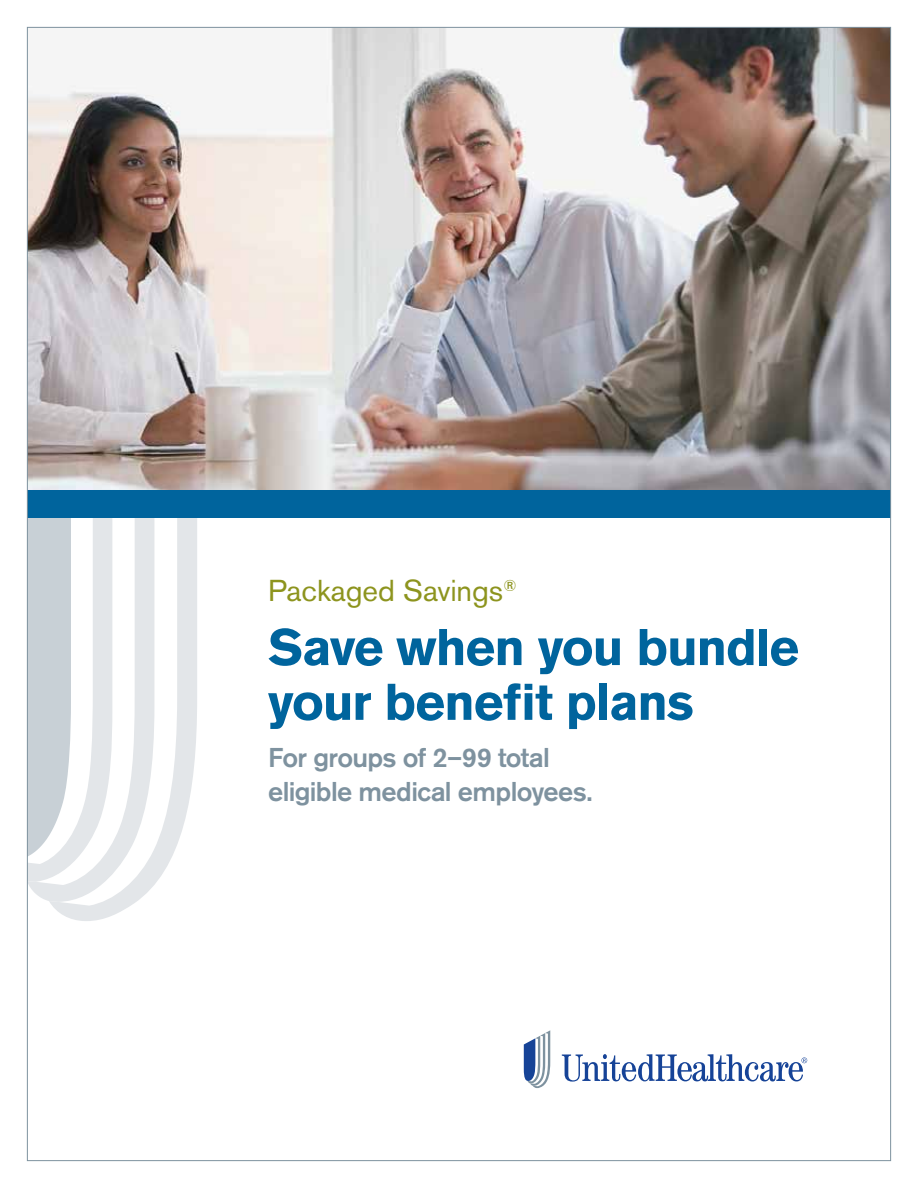
<style>
.page{position:relative;width:918px;height:1188px;background:#fff}
.page>*{position:absolute;margin:0;border:0;box-sizing:border-box;transform-origin:0 0}
.t1{font:700 51px/54.8px "Akzidenz Grotesk BE";letter-spacing:-.02em;color:#00649d}
.t2{font:30px "Akzidenz Grotesk BE";letter-spacing:-.005em;color:#8d941e}
.t3{font:500 27px/33.8px "Akzidenz Grotesk BE";letter-spacing:-.025em;color:#7e929f}
</style>
<div class="page">
<svg style="left:29px;top:517px;width:20px;height:384px;background:#ccd4d9"></svg>
<svg style="left:49px;top:517px;width:148px;height:404px"></svg>
<img style="left:29px;top:29px;width:860px;height:461px">
<div style="left:28px;top:490px;width:863px;height:27px;background:#00649d"></div>
<svg style="left:562px;top:1054px;width:245px;height:28px"></svg>
<svg style="left:524px;top:1030px;width:26px;height:58px"></svg>
<p class="t2" style="left:268px;top:573px;width:250px">Packaged Savings<sup>®</sup></p>
<h1 class="t1" style="left:268px;top:620px;width:533px">Save when you bundle your benefit plans</h1>
<p class="t3" style="left:268px;top:741px;width:326px">For groups of 2–99 total eligible medical employees.</p>
</div>
